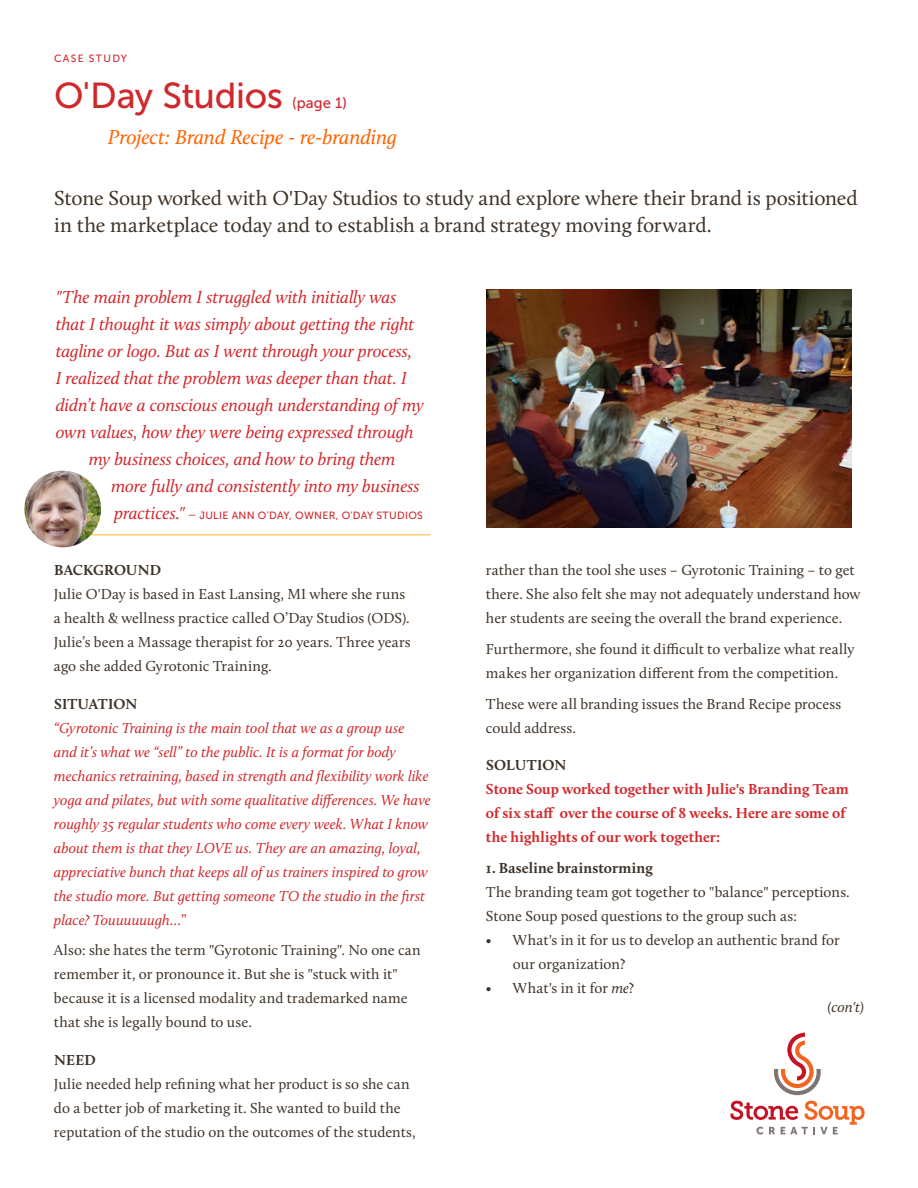
<style>
.page{position:relative;width:918px;height:1188px;background:#fff}
.page>*{position:absolute;margin:0;border:0;box-sizing:border-box;transform-origin:0 0}
.t1{font:36px "Museo Sans 500";letter-spacing:-.01em;color:#d0292d}
.t2{font:21px/27px "Calluna";letter-spacing:-.005em;color:#3e3227}
.t3{font:italic 21px "Calluna";letter-spacing:-.01em;color:#ff6200}
.t4{font:italic 18px "Calluna";letter-spacing:-.005em;color:#d0292d}
.t5{font:15px/24px "Calluna";color:#3e3227}
.t6{font:italic 15px/24px "Calluna";color:#d0292d}
.t7{font:700 15px/24px "Calluna";color:#d0292d}
.t8{font:700 15px "Calluna";letter-spacing:.01em;color:#3e3227}
.t9{font:15px "Museo Sans 500";color:#d0292d}
.t10{font:italic 15px "Calluna";color:#3e3227}
.t11{font:10.5px "Museo Sans 500";letter-spacing:.025em;color:#d0292d}
.t12{font:10.5px "Museo Sans 500";letter-spacing:.125em;color:#d0292d}
.s1{font-family:"Calluna";font-style:italic;font-size:18px}
.s2{font-family:"Calluna";font-style:italic;font-size:15px}
.s3{font-style:normal}
.s4{font-weight:700}
.s5{font-style:italic}
</style>
<div class="page">
<svg style="left:731px;top:1101px;width:134px;height:34px"></svg>
<svg style="left:774px;top:1033px;width:47px;height:62px"></svg>
<img style="left:486px;top:289px;width:366px;height:239px">
<hr style="left:56px;top:534px;width:374px;height:2px;background:#ffcd75">
<img style="left:24px;top:471px;width:77px;height:76px;border-radius:38px">
<p class="t12" style="left:54px;top:53px;width:75px">CASE STUDY</p>
<p class="t1" style="left:54px;top:76px;width:231px">O'Day Studios</p>
<p class="t9" style="left:292px;top:95px;width:56px">(page 1)</p>
<p class="t3" style="left:108px;top:124px;width:291px">Project: Brand Recipe - re-branding</p>
<p class="t2" style="left:54px;top:184px;width:805px">Stone Soup worked with O'Day Studios to study and explore where their brand is positioned in the marketplace today and to establish a brand strategy moving forward.</p>
<p class="t4" style="left:56px;top:286px;width:342px">"The main problem I struggled with initially was</p>
<p class="t4" style="left:56px;top:313px;width:360px">that I thought it was simply about getting the right</p>
<p class="t4" style="left:56px;top:340px;width:358px">tagline or logo. But as I went through your process,</p>
<p class="t4" style="left:56px;top:367px;width:353px">I realized that the problem was deeper than that. I</p>
<p class="t4" style="left:56px;top:394px;width:370px">didn’t have a conscious enough understanding of my</p>
<p class="t4" style="left:56px;top:421px;width:360px">own values, how they were being expressed through</p>
<p class="t4" style="left:89px;top:448px;width:308px">my business choices, and how to bring them</p>
<p class="t4" style="left:111px;top:475px;width:310px">more fully and consistently into my business</p>
<p class="t11" style="left:114px;top:510px;width:310px"><span class="s1">practices."</span> <span class="s2">–</span> JULIE ANN O'DAY, OWNER, O'DAY STUDIOS</p>
<p class="t8" style="left:54px;top:561px;width:109px">BACKGROUND</p>
<p class="t5" style="left:54px;top:582px;width:358px">Julie O'Day is based in East Lansing, MI where she runs a health &amp; wellness practice called O’Day Studios (ODS).<br>Julie’s been a Massage therapist for 20 years. Three years ago she added Gyrotonic Training.</p>
<p class="t8" style="left:54px;top:694px;width:85px">SITUATION</p>
<p class="t6" style="left:54px;top:715px;width:378px">“Gyrotonic Training is the main tool that we as a group use and it’s what we “sell” to the public. It is a format for body mechanics retraining, based in strength and flexibility work like yoga and pilates, but with some qualitative differences. We have roughly 35 regular students who come every week. What I know about them is that they LOVE us. They are an amazing, loyal, appreciative bunch that keeps all of us trainers inspired to grow the studio more. But getting someone TO the studio in the first place? Touuuuuugh…<span class="s3">”</span></p>
<p class="t5" style="left:54px;top:938px;width:368px">Also: she hates the term "Gyrotonic Training". No one can remember it, or pronounce it. But she is "stuck with it" because it is a licensed modality and trademarked name that she is legally bound to use.</p>
<p class="t5" style="left:54px;top:1048px;width:363px"><span class="s4">NEED<br></span>Julie needed help refining what her product is so she can do a better job of marketing it. She wanted to build the reputation of the studio on the outcomes of the students,</p>
<p class="t5" style="left:486px;top:558px;width:376px">rather than the tool she uses – Gyrotonic Training – to get there. She also felt she may not adequately understand how her students are seeing the overall the brand experience.</p>
<p class="t5" style="left:486px;top:637px;width:370px">Furthermore, she found it difficult to verbalize what really makes her organization different from the competition.</p>
<p class="t5" style="left:486px;top:691px;width:357px">These were all branding issues the Brand Recipe process could address.</p>
<p class="t8" style="left:486px;top:756px;width:82px">SOLUTION</p>
<p class="t7" style="left:486px;top:777px;width:364px">Stone Soup worked together with Julie's Branding Team of six staff over the course of 8 weeks. Here are some of the highlights of our work together:</p>
<p class="t5" style="left:486px;top:856px;width:365px"><span class="s4">1. Baseline brainstorming<br></span>The branding team got together to "balance" perceptions.<br>Stone Soup posed questions to the group such as:</p>
<p class="t5" style="left:513px;top:928px;width:328px;text-indent:-27px">• What's in it for us to develop an authentic brand for our organization?</p>
<p class="t5" style="left:486px;top:976px;width:150px">• What's in it for <span class="s5">me</span>?</p>
<p class="t10" style="left:827px;top:998px;width:38px">(con't)</p>
</div>
